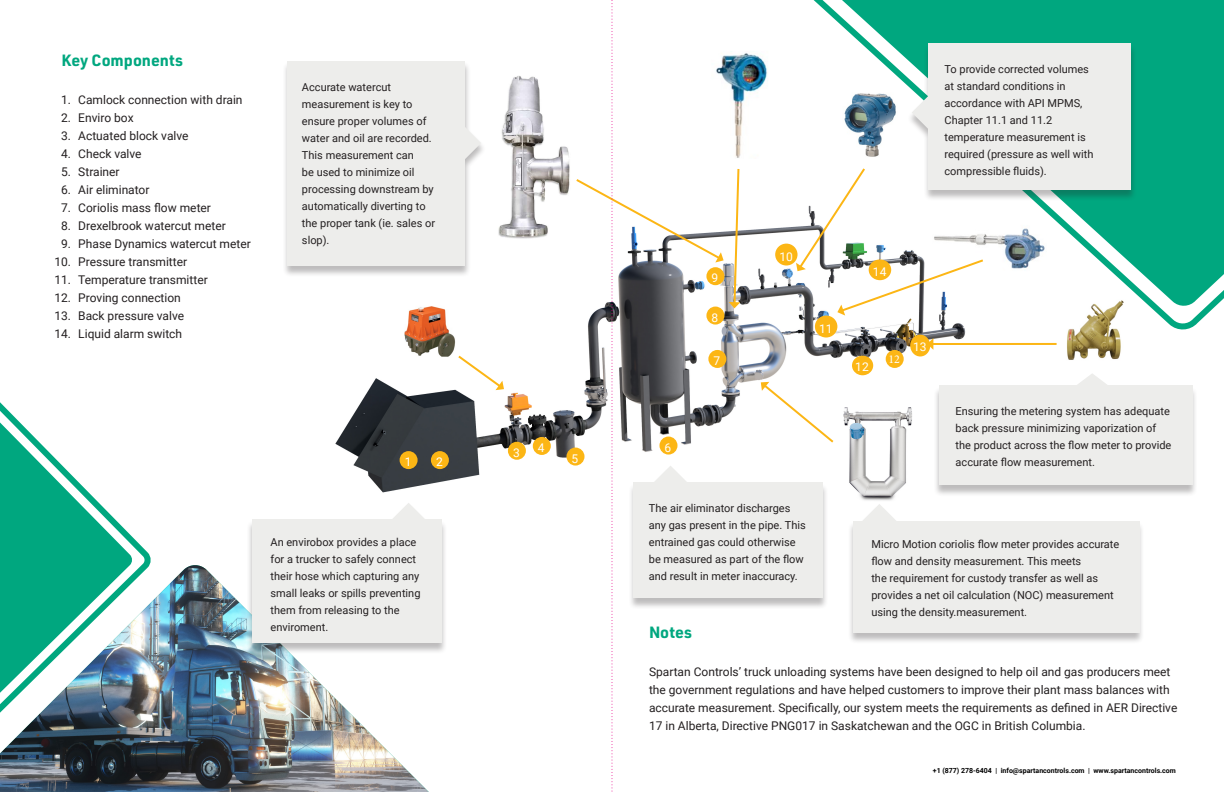
<style>
.page{position:relative;width:1224px;height:792px;background:#fff}
.page>*{position:absolute;margin:0;border:0;box-sizing:border-box;transform-origin:0 0}
.Body_Content{font:700 16px "URWDIN";color:#00a77f}
.Body_Content-2{font:12px/18px "Roboto";color:#231f20}
.t1{font:12px "Roboto";color:#fff}
.t2{font:12px "Minion Pro";color:#fff}
.Body_Content-3{font:11px/17px "Roboto";color:#231f20}
.t3{font:700 7px "Roboto";color:#000}
</style>
<div class="page">
<img style="left:335px;top:337px;width:629px;height:156px">
<svg style="left:741px;top:0;width:483px;height:337px"></svg>
<img style="left:0;top:565px;width:429px;height:227px">
<img style="left:0;top:402px;width:157px;height:381px">
<div style="left:848px;top:505px;width:297px;height:139px;background:#231f20;opacity:.3"></div>
<svg style="left:862px;top:504px;width:34px;height:17px"></svg>
<div style="left:853px;top:521px;width:286px;height:112px;background:#ededeb"></div>
<div style="left:933px;top:375px;width:265px;height:122px;background:#231f20;opacity:.3"></div>
<svg style="left:1076px;top:374px;width:32px;height:12px"></svg>
<div style="left:939px;top:386px;width:253px;height:99px;background:#ededeb"></div>
<div style="left:628px;top:467px;width:201px;height:143px;background:#231f20;opacity:.3"></div>
<div style="left:634px;top:483px;width:189px;height:115px;background:#ededeb"></div>
<div style="left:282px;top:62px;width:204px;height:215px;background:#231f20;opacity:.3"></div>
<svg style="left:465px;top:126px;width:16px;height:34px"></svg>
<div style="left:288px;top:61px;width:177px;height:205px;background:#ededeb"></div>
<div style="left:907px;top:44px;width:230px;height:158px;background:#231f20;opacity:.3"></div>
<div style="left:929px;top:44px;width:202px;height:146px;background:#ededeb"></div>
<svg style="left:912px;top:96px;width:17px;height:33px"></svg>
<div style="left:247px;top:504px;width:200px;height:151px;background:#231f20;opacity:.3"></div>
<div style="left:252px;top:520px;width:190px;height:123px;background:#ededeb"></div>
<svg style="left:392px;top:503px;width:34px;height:17px"></svg>
<img style="left:844px;top:407px;width:68px;height:94px">
<img style="left:1062px;top:296px;width:64px;height:64px">
<img style="left:398px;top:306px;width:61px;height:54px">
<img style="left:834px;top:89px;width:70px;height:70px">
<img style="left:498px;top:76px;width:72px;height:163px">
<img style="left:741px;top:48px;width:29px;height:111px">
<div style="left:400px;top:451px;width:18px;height:18px;background:#fcb615;border-radius:50%"></div>
<div style="left:431px;top:451px;width:18px;height:18px;background:#fcb615;border-radius:50%"></div>
<div style="left:508px;top:442px;width:18px;height:18px;background:#fcb615;border-radius:50%"></div>
<div style="left:533px;top:437px;width:18px;height:18px;background:#fcb615;border-radius:50%"></div>
<div style="left:567px;top:448px;width:18px;height:18px;background:#fcb615;border-radius:50%"></div>
<div style="left:775px;top:244px;width:23px;height:22px;background:#fcb615;border-radius:50%"></div>
<div style="left:815px;top:316px;width:22px;height:22px;background:#fcb615;border-radius:50%"></div>
<div style="left:852px;top:356px;width:21px;height:19px;background:#fcb615;border-radius:50%"></div>
<div style="left:886px;top:350px;width:18px;height:18px;background:#fcb615;border-radius:50%"></div>
<div style="left:910px;top:335px;width:20px;height:21px;background:#fcb615;border-radius:50%"></div>
<img style="left:985px;top:220px;width:61px;height:55px">
<svg style="left:796px;top:166px;width:189px;height:150px"></svg>
<svg style="left:761px;top:382px;width:75px;height:63px"></svg>
<svg style="left:456px;top:354px;width:48px;height:36px"></svg>
<hr style="left:932px;top:343px;width:125px;height:2px;background:#fcb615">
<svg style="left:927px;top:338px;width:6px;height:12px"></svg>
<svg style="left:574px;top:0;width:167px;height:792px"></svg>
<p class="Body_Content" style="left:62px;top:49px;width:123px">Key Components</p>
<p class="Body_Content-2" style="left:61px;top:90px;width:11px">1.</p>
<p class="Body_Content-2" style="left:61px;top:108px;width:11px">2.</p>
<p class="Body_Content-2" style="left:61px;top:126px;width:11px">3.</p>
<p class="Body_Content-2" style="left:61px;top:144px;width:11px">4.</p>
<p class="Body_Content-2" style="left:61px;top:162px;width:11px">5.</p>
<p class="Body_Content-2" style="left:61px;top:180px;width:11px">6.</p>
<p class="Body_Content-2" style="left:61px;top:198px;width:11px">7.</p>
<p class="Body_Content-2" style="left:61px;top:216px;width:11px">8.</p>
<p class="Body_Content-2" style="left:61px;top:234px;width:11px">9.</p>
<p class="Body_Content-2" style="left:54px;top:252px;width:18px">10.</p>
<p class="Body_Content-2" style="left:54px;top:270px;width:18px">11.</p>
<p class="Body_Content-2" style="left:54px;top:288px;width:18px">12.</p>
<p class="Body_Content-2" style="left:54px;top:306px;width:18px">13.</p>
<p class="Body_Content-2" style="left:54px;top:324px;width:18px">14.</p>
<p class="Body_Content-2" style="left:78px;top:90px;width:166px">Camlock connection with drain</p>
<p class="Body_Content-2" style="left:78px;top:108px;width:57px">Enviro box</p>
<p class="Body_Content-2" style="left:78px;top:126px;width:112px">Actuated block valve</p>
<p class="Body_Content-2" style="left:78px;top:144px;width:65px">Check valve</p>
<p class="Body_Content-2" style="left:78px;top:162px;width:43px">Strainer</p>
<p class="Body_Content-2" style="left:78px;top:180px;width:73px">Air eliminator</p>
<p class="Body_Content-2" style="left:78px;top:198px;width:134px">Coriolis mass flow meter</p>
<p class="Body_Content-2" style="left:78px;top:216px;width:149px">Drexelbrook watercut meter</p>
<p class="Body_Content-2" style="left:78px;top:234px;width:174px">Phase Dynamics watercut meter</p>
<p class="Body_Content-2" style="left:78px;top:252px;width:110px">Pressure transmitter</p>
<p class="Body_Content-2" style="left:78px;top:270px;width:131px">Temperature transmitter</p>
<p class="Body_Content-2" style="left:78px;top:288px;width:104px">Proving connection</p>
<p class="Body_Content-2" style="left:78px;top:306px;width:107px">Back pressure valve</p>
<p class="Body_Content-2" style="left:78px;top:324px;width:105px">Liquid alarm switch</p>
<p class="Body_Content-3" style="left:302px;top:78px;width:135px">Accurate watercut measurement is key to ensure proper volumes of water and oil are recorded.<br>This measurement can<br>be used to minimize oil processing downstream by automatically diverting to the proper tank (ie. sales or slop).</p>
<p class="t1" style="left:405px;top:454px;width:8px">1</p>
<p class="t1" style="left:436px;top:454px;width:8px">2</p>
<p class="Body_Content-3" style="left:271px;top:533px;width:151px">An envirobox provides a place for a trucker to safely connect their hose which capturing any small leaks or spills preventing them from releasing to the enviroment.</p>
<p class="t1" style="left:513px;top:444px;width:8px">3</p>
<p class="t1" style="left:538px;top:440px;width:8px">4</p>
<p class="t1" style="left:572px;top:450px;width:8px">5</p>
<p class="Body_Content-3" style="left:945px;top:60px;width:150px">To provide corrected volumes at standard conditions in accordance with API MPMS,<br>Chapter 11.1 and 11.2 temperature measurement is required (pressure as well with compressible fluids).</p>
<p class="t1" style="left:712px;top:270px;width:8px">9</p>
<p class="t1" style="left:712px;top:309px;width:8px">8</p>
<p class="t1" style="left:714px;top:353px;width:8px">7</p>
<p class="t1" style="left:779px;top:248px;width:15px">10</p>
<p class="t1" style="left:819px;top:320px;width:15px">11</p>
<p class="t1" style="left:665px;top:439px;width:8px">6</p>
<p class="Body_Content-3" style="left:649px;top:500px;width:158px">The air eliminator discharges any gas present in the pipe. This entrained gas could otherwise be measured as part of the flow and result in meter inaccuracy.</p>
<p class="t1" style="left:873px;top:263px;width:15px">14</p>
<p class="t1" style="left:855px;top:359px;width:15px">12</p>
<p class="t2" style="left:888px;top:351px;width:13px">12</p>
<p class="t1" style="left:913px;top:339px;width:15px">13</p>
<p class="Body_Content-3" style="left:956px;top:403px;width:217px">Ensuring the metering system has adequate back pressure minimizing vaporization of the product across the flow meter to provide accurate flow measurement.</p>
<p class="Body_Content-3" style="left:871px;top:535px;width:250px">Micro Motion coriolis flow meter provides accurate flow and density measurement. This meets<br>the requirement for custody transfer as well as provides a net oil calculation (NOC) measurement using the density.measurement.</p>
<p class="Body_Content" style="left:649px;top:621px;width:45px">Notes</p>
<p class="Body_Content-2" style="left:649px;top:663px;width:530px">Spartan Controls’ truck unloading systems have been designed to help oil and gas producers meet the government regulations and have helped customers to improve their plant mass balances with accurate measurement. Specifically, our system meets the requirements as defined in AER Directive 17 in Alberta, Directive PNG017 in Saskatchewan and the OGC in British Columbia.</p>
<p class="t3" style="left:933px;top:766px;width:245px">+1 (877) 278-6404 | info@spartancontrols.com | www.spartancontrols.com</p>
</div>
